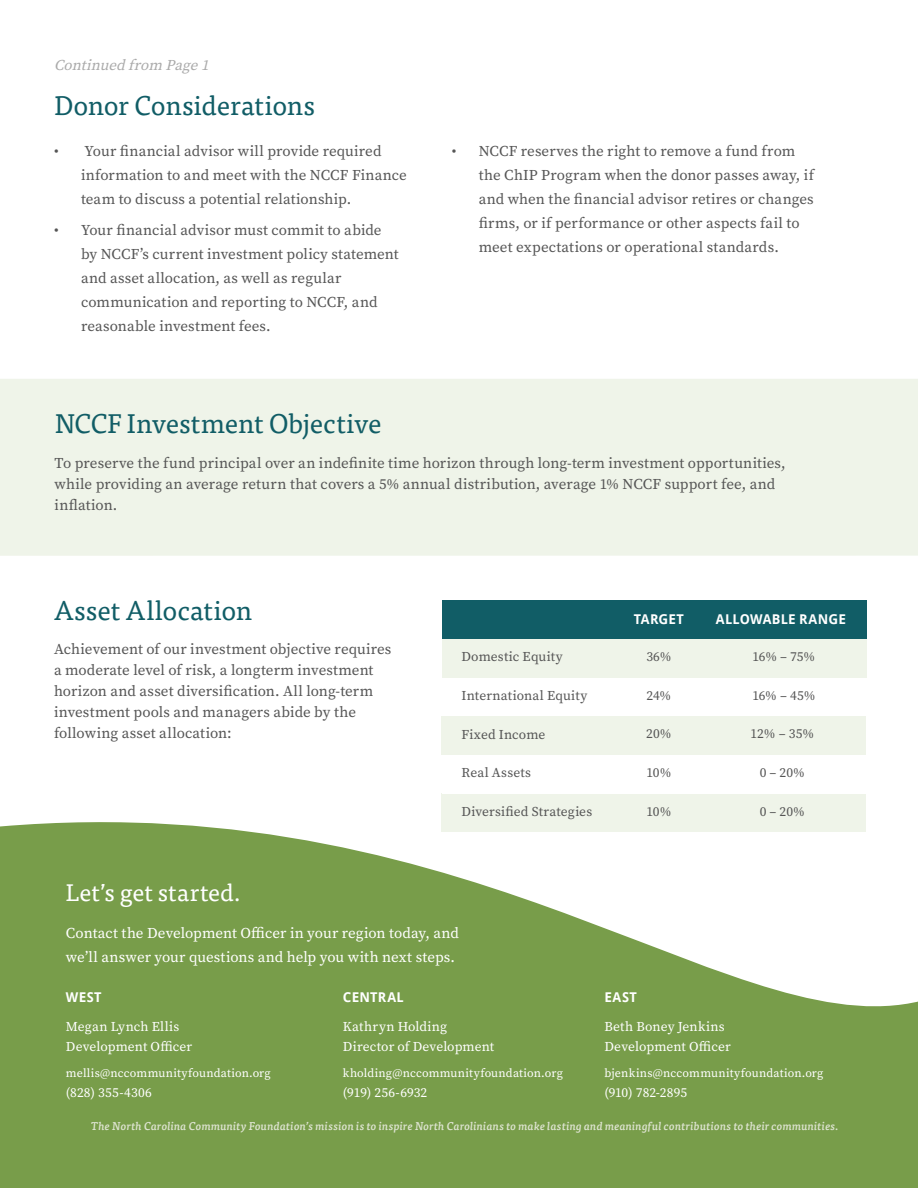
<style>
.page{position:relative;width:918px;height:1188px;background:#fff}
.page>*{position:absolute;margin:0;border:0;box-sizing:border-box;transform-origin:0 0}
.t1{font:27px "Tisa Pro";letter-spacing:-.005em;color:#115d66}
.t2{font:24px "Tisa Pro";letter-spacing:.005em;color:#fff}
.t3{font:15px/24px "Source Serif Pro";letter-spacing:.005em;color:#555}
.t4{font:15px/24px "Source Serif Pro";color:#fff}
.Bulleted_List{font:italic 15px "Source Serif Pro";color:#aaa}
.t5{font:13.5px "Source Serif Pro";letter-spacing:.01em;color:#fff}
.t6{font:13.5px "Source Serif Pro";letter-spacing:.01em;color:#555}
.t7{font:700 13.5px "Droid Sans";letter-spacing:.02em;color:#fff}
.t8{font:12px "Source Serif Pro";letter-spacing:.015em;color:#fff}
.t9{font:italic 500 11.25px "Tisa Pro";letter-spacing:.015em;color:#dee4d1}
</style>
<div class="page">
<div style="left:0;top:379px;width:918px;height:177px;background:#eff4e9"></div>
<svg style="left:0;top:793px;width:918px;height:395px;fill:#789d4a"></svg>
<div style="left:442px;top:600px;width:425px;height:39px;background:#115d66"></div>
<div style="left:442px;top:639px;width:425px;height:38px;background:#eff4e9"></div>
<div style="left:442px;top:716px;width:424px;height:39px;background:#eff4e9"></div>
<div style="left:442px;top:793px;width:424px;height:39px;background:#eff4e9"></div>
<p class="Bulleted_List" style="left:54px;top:55px;width:161px">Continuedfrom Page1</p>
<p class="t1" style="left:55px;top:86px;width:262px">Donor Considerations</p>
<p class="t3" style="left:81px;top:139px;width:327px;text-indent:-27px">• Your financial advisor will provide required information to and meet with the NCCF Finance team to discuss a potential relationship.</p>
<p class="t3" style="left:81px;top:218px;width:319px;text-indent:-27px">• Your financial advisor must commit to abide by NCCF’s current investment policy statement and asset allocation, as well as regular communication and reporting to NCCF, and reasonable investment fees.</p>
<p class="t1" style="left:55px;top:404px;width:328px">NCCF Investment Objective</p>
<p class="t3" style="left:479px;top:139px;width:337px;text-indent:-27px">• NCCF reserves the right to remove a fund from the ChIP Program when the donor passes away, if and when the financial advisor retires or changes firms, or if performance or other aspects fail to meet expectations or operational standards.</p>
<p class="t3" style="left:55px;top:452px;width:733px;line-height:21px">To preserve the fund principal over an indefinite time horizon through long-term investment opportunities, while providing an average return that covers a 5% annual distribution, average 1% NCCF support fee, and inflation.</p>
<p class="t1" style="left:54px;top:590px;width:200px">Asset Allocation</p>
<p class="t3" style="left:54px;top:639px;width:339px;line-height:21px">Achievement of our investment objective requires a moderate level of risk, a longterm investment horizon and asset diversification. All long-term investment pools and managers abide by the following asset allocation:</p>
<p class="t2" style="left:66px;top:875px;width:176px">Let’s get started.</p>
<p class="t7" style="left:634px;top:610px;width:52px">TARGET</p>
<p class="t7" style="left:716px;top:610px;width:132px">ALLOWABLE RANGE</p>
<p class="t6" style="left:462px;top:648px;width:103px">Domestic Equity</p>
<p class="t6" style="left:646px;top:648px;width:27px">36%</p>
<p class="t6" style="left:753px;top:648px;width:64px">16% – 75%</p>
<p class="t6" style="left:752px;top:686px;width:64px">16% – 45%</p>
<p class="t6" style="left:750px;top:725px;width:65px">12% – 35%</p>
<p class="t6" style="left:760px;top:763px;width:47px">0 – 20%</p>
<p class="t6" style="left:760px;top:802px;width:47px">0 – 20%</p>
<p class="t6" style="left:462px;top:686px;width:127px">International Equity</p>
<p class="t6" style="left:462px;top:725px;width:85px">Fixed Income</p>
<p class="t6" style="left:462px;top:764px;width:71px">Real Assets</p>
<p class="t6" style="left:462px;top:802px;width:132px">Diversified Strategies</p>
<p class="t6" style="left:647px;top:686px;width:26px">24%</p>
<p class="t6" style="left:646px;top:725px;width:27px">20%</p>
<p class="t6" style="left:646px;top:763px;width:26px">10%</p>
<p class="t6" style="left:646px;top:802px;width:26px">10%</p>
<p class="t4" style="left:66px;top:921px;width:395px">Contact the Development Officer in your region today, and we’ll answer your questions and help you with next steps.</p>
<p class="t7" style="left:66px;top:988px;width:37px">WEST</p>
<p class="t7" style="left:343px;top:988px;width:62px">CENTRAL</p>
<p class="t7" style="left:605px;top:988px;width:34px">EAST</p>
<p class="t5" style="left:66px;top:1018px;width:115px">Megan Lynch Ellis</p>
<p class="t5" style="left:66px;top:1037px;width:128px">Development Officer</p>
<p class="t8" style="left:66px;top:1065px;width:206px">mellis@nccommunityfoundation.org</p>
<p class="t5" style="left:66px;top:1083px;width:87px">(828) 355-4306</p>
<p class="t5" style="left:343px;top:1018px;width:106px">Kathryn Holding</p>
<p class="t5" style="left:343px;top:1037px;width:153px">Director of Development</p>
<p class="t8" style="left:343px;top:1065px;width:221px">kholding@nccommunityfoundation.org</p>
<p class="t5" style="left:343px;top:1083px;width:86px">(919) 256-6932</p>
<p class="t5" style="left:605px;top:1018px;width:122px">Beth Boney Jenkins</p>
<p class="t5" style="left:605px;top:1037px;width:128px">Development Officer</p>
<p class="t8" style="left:605px;top:1065px;width:220px">bjenkins@nccommunityfoundation.org</p>
<p class="t5" style="left:605px;top:1083px;width:84px">(910) 782-2895</p>
<p class="t9" style="left:91px;top:1117px;width:749px">The North Carolina Community Foundation’s mission is to inspire North Carolinians to make lasting and meaningful contributions to their communities.</p>
</div>
